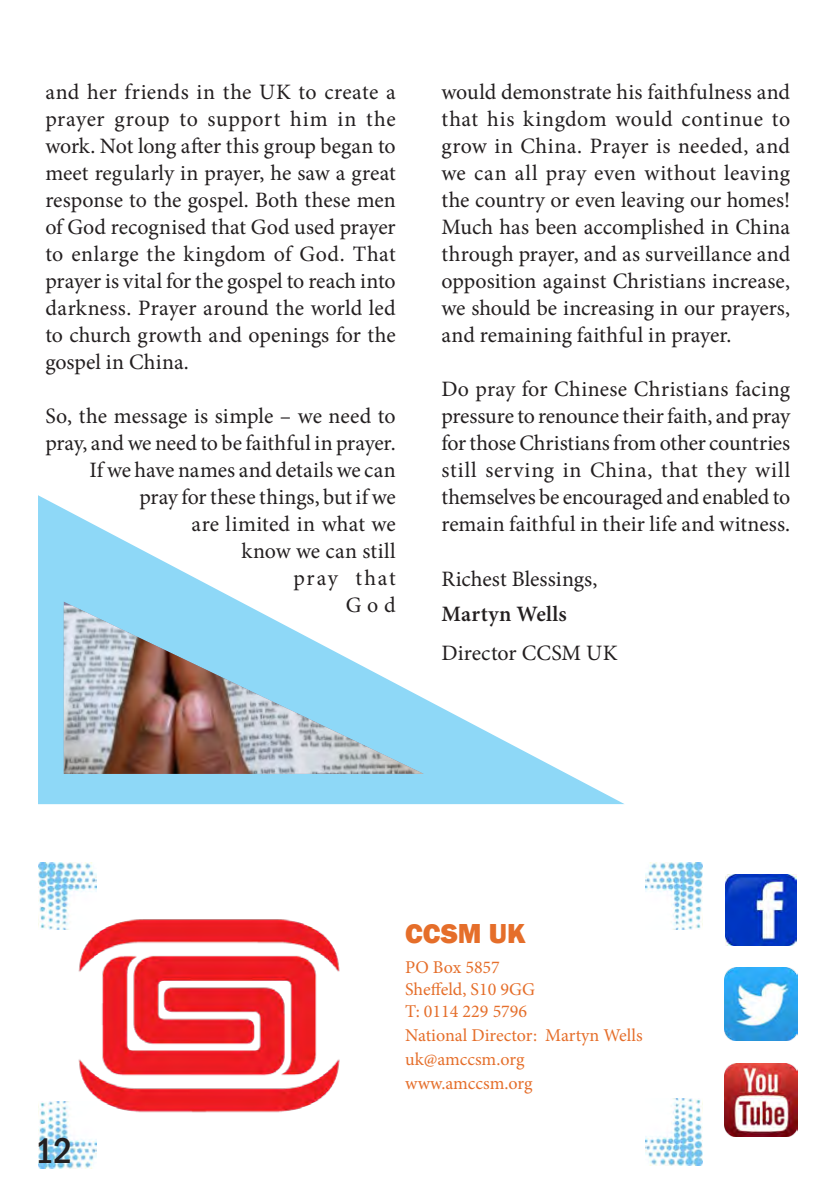
<style>
.page{position:relative;width:840px;height:1191px;background:#fff}
.page>*{position:absolute;margin:0;border:0;box-sizing:border-box;transform-origin:0 0}
.A5_Basic_Paragraph{font:500 condensed 36.8px "Franklin Gothic";color:#231f20}
.Text_Body{font:800 28.2px "Franklin Gothic";color:#e56e2a}
.A5BODY{font:22px/27px "Minion Pro";color:#231f20;text-align:justify}
.A5BODY-2{font:600 22px "Minion Pro";letter-spacing:.02em;color:#231f20}
.Address_text_-_orang{font:18px "Minion Pro";color:#e56e2a}
</style>
<div class="page">
<svg style="left:38px;top:495px;width:586px;height:309px"></svg>
<img style="left:725px;top:874px;width:70px;height:71px">
<img style="left:724px;top:967px;width:72px;height:73px">
<img style="left:724px;top:1063px;width:73px;height:73px">
<img style="left:39px;top:1101px;width:57px;height:67px">
<img style="left:645px;top:1098px;width:57px;height:67px">
<img style="left:39px;top:862px;width:57px;height:67px">
<img style="left:645px;top:862px;width:57px;height:67px">
<img style="left:71px;top:904px;width:269px;height:223px">
<svg style="left:64px;top:601px;width:359px;height:4px"></svg>
<img style="left:64px;top:605px;width:359px;height:169px">
<p class="A5BODY" style="left:45px;top:79px;width:352px">and her friends in the UK to create a prayer group to support him in the work. Not long after this group began to meet regularly in prayer, he saw a great response to the gospel. Both these men of God recognised that God used prayer to enlarge the kingdom of God. That prayer is vital for the gospel to reach into darkness. Prayer around the world led to church growth and openings for the gospel in China.</p>
<p class="A5BODY" style="left:45px;top:403px;width:352px;text-align:right">So, the message is simple – we need to pray, and we need to be faithful in prayer.<br>If we have names and details we can pray for these things, but if we<br>are limited in what we<br>know we can still<br>pray that<br>God</p>
<p class="A5BODY" style="left:441px;top:79px;width:350px">would demonstrate his faithfulness and that his kingdom would continue to grow in China. Prayer is needed, and we can all pray even without leaving the country or even leaving our homes!<br>Much has been accomplished in China through prayer, and as surveillance and opposition against Christians increase, we should be increasing in our prayers, and remaining faithful in prayer.</p>
<p class="A5BODY" style="left:441px;top:376px;width:350px">Do pray for Chinese Christians facing pressure to renounce their faith, and pray for those Christians from other countries still serving in China, that they will themselves be encouraged and enabled to remain faithful in their life and witness.</p>
<p class="A5BODY" style="left:441px;top:565px;width:157px">Richest Blessings,</p>
<p class="A5BODY-2" style="left:441px;top:598px;width:127px">Martyn Wells</p>
<p class="A5BODY" style="left:441px;top:640px;width:177px">Director CCSM UK</p>
<p class="A5_Basic_Paragraph" style="left:35px;top:1127px;width:39px">12</p>
<p class="Text_Body" style="left:405px;top:915px;width:122px">CCSM UK</p>
<p class="Address_text_-_orang" style="left:405px;top:955px;width:96px">PO Box 5857</p>
<p class="Address_text_-_orang" style="left:405px;top:977px;width:131px">Sheffeld, S10 9GG</p>
<p class="Address_text_-_orang" style="left:405px;top:999px;width:123px">T: 0114 229 5796</p>
<p class="Address_text_-_orang" style="left:405px;top:1023px;width:239px">National Director: Martyn Wells</p>
<p class="Address_text_-_orang" style="left:405px;top:1047px;width:121px">uk@amccsm.org</p>
<p class="Address_text_-_orang" style="left:405px;top:1071px;width:129px">www.amccsm.org</p>
</div>
